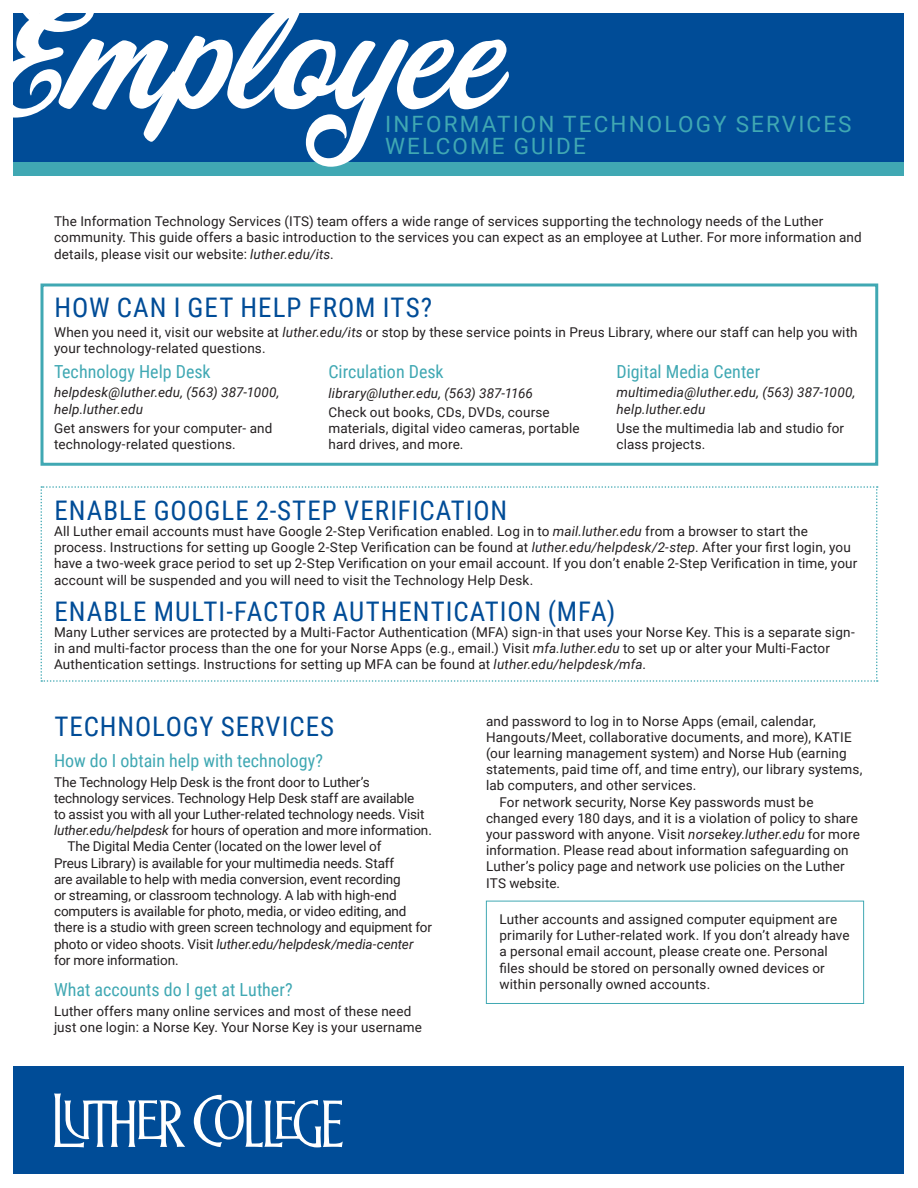
<style>
.page{position:relative;width:918px;height:1188px;background:#fff}
.page>*{position:absolute;margin:0;border:0;box-sizing:border-box;transform-origin:0 0}
.text{font:135px "Corner Store JF";color:#fff}
.heading{font:27px "Roboto Condensed";letter-spacing:.035em;color:#004c97}
.t1{font:22.5px "Roboto";letter-spacing:.095em;color:#40a8b3}
.sub_heading{font:18px "Roboto Condensed";color:#40a8b3}
.text-2{font:13.5px/16.2px "Roboto";letter-spacing:.01em;color:#231f20}
.text-3{font:13.5px/16.2px "Roboto";letter-spacing:-.01em;color:#231f20}
.text-4{font:italic 13.5px/16.2px "Roboto";letter-spacing:.01em;color:#231f20}
.s1{font-style:italic}
</style>
<div class="page">
<svg style="left:40px;top:486px;width:838px;height:196px"></svg>
<div style="left:40px;top:284px;width:838px;height:182px;border:3px solid #40a8b3"></div>
<div style="left:486px;top:901px;width:378px;height:103px;border:1px solid #40a8b3"></div>
<div style="left:14px;top:14px;width:890px;height:148px;background:#004c97"></div>
<div style="left:14px;top:1066px;width:890px;height:108px;background:#004c97"></div>
<svg style="left:54px;top:1094px;width:131px;height:53px"></svg>
<svg style="left:193px;top:1095px;width:150px;height:52px"></svg>
<div style="left:14px;top:162px;width:890px;height:14px;background:#40a8b3"></div>
<p class="text" style="left:-14px;top:-40px;width:515px">Employee</p>
<p class="t1" style="left:385px;top:108px;width:468px">INFORMATION TECHNOLOGY SERVICES</p>
<p class="t1" style="left:385px;top:130px;width:202px">WELCOME GUIDE</p>
<p class="text-2" style="left:54px;top:213px;width:809px">The Information Technology Services (ITS) team offers a wide range of services supporting the technology needs of the Luther community. This guide offers a basic introduction to the services you can expect as an employee at Luther. For more information and details, please visit our website: <span class="s1">luther.edu/its</span>.</p>
<p class="heading" style="left:55px;top:289px;width:379px">HOW CAN I GET HELP FROM ITS?</p>
<p class="text-2" style="left:54px;top:323px;width:805px">When you need it, visit our website at <span class="s1">luther.edu/its</span> or stop by these service points in Preus Library, where our staff can help you with your technology-related questions.</p>
<p class="sub_heading" style="left:54px;top:359px;width:158px">Technology Help Desk</p>
<p class="text-4" style="left:54px;top:384px;width:227px">helpdesk@luther.edu, (563) 387-1000, help.luther.edu</p>
<p class="text-2" style="left:54px;top:420px;width:220px">Get answers for your computer- and technology-related questions.</p>
<p class="sub_heading" style="left:616px;top:359px;width:145px">Digital Media Center</p>
<p class="text-4" style="left:616px;top:384px;width:241px">multimedia@luther.edu, (563) 387-1000, help.luther.edu</p>
<p class="text-2" style="left:616px;top:420px;width:229px">Use the multimedia lab and studio for class projects.</p>
<p class="sub_heading" style="left:328px;top:359px;width:117px">Circulation Desk</p>
<p class="text-4" style="left:328px;top:384px;width:206px">library@luther.edu, (563) 387-1166</p>
<p class="text-2" style="left:328px;top:404px;width:253px">Check out books, CDs, DVDs, course materials, digital video cameras, portable hard drives, and more.</p>
<p class="heading" style="left:54px;top:491px;width:454px">ENABLE GOOGLE 2-STEP VERIFICATION</p>
<p class="text-2" style="left:54px;top:523px;width:805px">All Luther email accounts must have Google 2-Step Verification enabled. Log in to <span class="s1">mail.luther.edu</span> from a browser to start the process. Instructions for setting up Google 2-Step Verification can be found at <span class="s1">luther.edu/helpdesk/2-step</span>. After your first login, you have a two-week grace period to set up 2-Step Verification on your email account. If you don’t enable 2-Step Verification in time, your account will be suspended and you will need to visit the Technology Help Desk.</p>
<p class="heading" style="left:54px;top:592px;width:562px">ENABLE MULTI-FACTOR AUTHENTICATION (MFA)</p>
<p class="text-2" style="left:54px;top:623px;width:802px">Many Luther services are protected by a Multi-Factor Authentication (MFA) sign-in that uses your Norse Key. This is a separate sign&shy;in and multi-factor process than the one for your Norse Apps (e.g., email.) Visit <span class="s1">mfa.luther.edu</span> to set up or alter your Multi-Factor<br>Authentication settings. Instructions for setting up MFA can be found at <span class="s1">luther.edu/helpdesk/mfa</span>.</p>
<p class="heading" style="left:54px;top:707px;width:281px">TECHNOLOGY SERVICES</p>
<p class="sub_heading" style="left:54px;top:748px;width:271px">How do I obtain help with technology?</p>
<p class="text-3" style="left:54px;top:773px;width:379px">The Technology Help Desk is the front door to Luther’s technology services. Technology Help Desk staff are available<br>to assist you with all your Luther-related technology needs. Visit <span class="s1">luther.edu/helpdesk</span> for hours of operation and more information.</p>
<p class="text-3" style="left:54px;top:838px;width:380px;text-indent:14px">The Digital Media Center (located on the lower level of<br>Preus Library) is available for your multimedia needs. Staff<br>are available to help with media conversion, event recording<br>or streaming, or classroom technology. A lab with high-end computers is available for photo, media, or video editing, and there is a studio with green screen technology and equipment for photo or video shoots. Visit <span class="s1">luther.edu/helpdesk/media-center </span>for more information.</p>
<p class="sub_heading" style="left:54px;top:977px;width:240px">What accounts do I get at Luther?</p>
<p class="text-2" style="left:54px;top:1002px;width:370px">Luther offers many online services and most of these need just one login: a Norse Key. Your Norse Key is your username</p>
<p class="text-2" style="left:486px;top:712px;width:378px">and password to log in to Norse Apps (email, calendar, Hangouts/Meet, collaborative documents, and more), KATIE (our learning management system) and Norse Hub (earning statements, paid time off, and time entry), our library systems, lab computers, and other services.</p>
<p class="text-2" style="left:486px;top:793px;width:375px;text-indent:14px">For network security, Norse Key passwords must be changed every 180 days, and it is a violation of policy to share your password with anyone. Visit <span class="s1">norsekey.luther.edu</span> for more information. Please read about information safeguarding on Luther’s policy page and network use policies on the Luther ITS website.</p>
<p class="text-2" style="left:500px;top:911px;width:352px">Luther accounts and assigned computer equipment are primarily for Luther-related work. If you don’t already have a personal email account, please create one. Personal files should be stored on personally owned devices or within personally owned accounts.</p>
</div>
